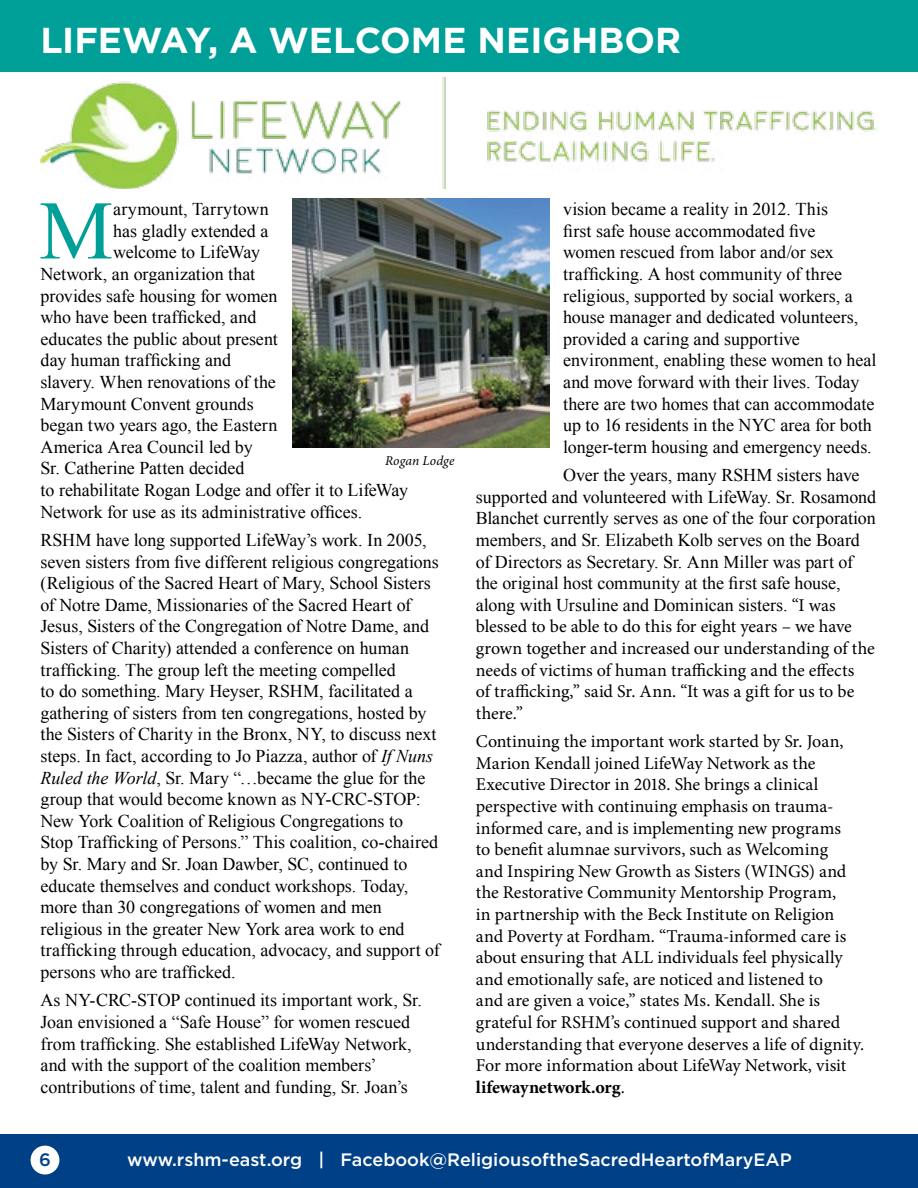
<style>
.page{position:relative;width:918px;height:1188px;background:#fff}
.page>*{position:absolute;margin:0;border:0;box-sizing:border-box;transform-origin:0 0}
.t1{font:83.25px "Times New Roman";color:#009f97}
.t2{font:700 36px "Gotham";color:#fff}
.t3{font:18px/21.6px "Times New Roman";letter-spacing:-.005em;color:#000}
.t4{font:18px/21.6px "Minion Pro";letter-spacing:-.005em;color:#000}
.t5{font:500 18px "Gotham";color:#fff}
.t6{font:18px "Times New Roman";letter-spacing:.015em;color:#000}
.t7{font:500 18px "Gotham";color:#004086}
.t8{font:italic 13.5px "Minion Pro";letter-spacing:.005em;color:#000}
.s1{font-style:italic}
.s2{font-family:"Minion Pro"}
.s3{font-weight:700}
</style>
<div class="page">
<div style="left:0;top:1134px;width:918px;height:54px;background:#004086"></div>
<div style="left:31px;top:1146px;width:28px;height:28px;background:#fff;border-radius:50%"></div>
<div style="left:0;top:0;width:918px;height:71px;background:#009f97"></div>
<img style="left:40px;top:78px;width:838px;height:111px">
<img style="left:293px;top:198px;width:257px;height:250px">
<h2 class="t2" style="left:40px;top:17px;width:642px">LIFEWAY, A WELCOME NEIGHBOR</h2>
<h1 class="t1" style="left:39px;top:175px;width:76px">M</h1>
<p class="t6" style="left:113px;top:197px;width:157px">arymount, Tarrytown</p>
<p class="t3" style="left:113px;top:220px;width:157px">has gladly extended a</p>
<p class="t3" style="left:113px;top:241px;width:149px">welcome to LifeWay</p>
<p class="t3" style="left:41px;top:263px;width:216px">Network, an organization that</p>
<p class="t3" style="left:41px;top:285px;width:239px">provides safe housing for women</p>
<p class="t3" style="left:41px;top:306px;width:217px">who have been trafficked, and</p>
<p class="t3" style="left:41px;top:328px;width:239px">educates the public about present</p>
<p class="t3" style="left:41px;top:349px;width:192px">day human trafficking and</p>
<p class="t3" style="left:41px;top:371px;width:237px">slavery. When renovations of the</p>
<p class="t3" style="left:41px;top:393px;width:215px">Marymount Convent grounds</p>
<p class="t3" style="left:41px;top:414px;width:239px">began two years ago, the Eastern</p>
<p class="t3" style="left:41px;top:436px;width:214px">America Area Council led by</p>
<p class="t3" style="left:41px;top:457px;width:206px">Sr. Catherine Patten decided</p>
<p class="t3" style="left:41px;top:479px;width:369px">to rehabilitate Rogan Lodge and offer it to LifeWay</p>
<p class="t3" style="left:41px;top:501px;width:323px">Network for use as its administrative offices.</p>
<p class="t3" style="left:41px;top:529px;width:401px">RSHM have long supported LifeWay’s work. In 2005, seven sisters from five different religious congregations (Religious of the Sacred Heart of Mary, School Sisters of Notre Dame, Missionaries of the Sacred Heart of Jesus, Sisters of the Congregation of Notre Dame, and Sisters of Charity) attended a conference on human trafficking. The group left the meeting compelled<br>to do something. Mary Heyser, RSHM, facilitated a gathering of sisters from ten congregations, hosted by the Sisters of Charity in the Bronx, NY, to discuss next steps. In fact, according to Jo Piazza, author of <span class="s1">If Nuns Ruled the World</span>, Sr. Mary “…became the glue for the group that would become known as NY-CRC-STOP:<br>New York Coalition of Religious Congregations to Stop Trafficking of Persons.” This coalition, co-chaired by Sr. Mary and Sr. Joan Dawber, SC, continued to educate themselves and conduct workshops. Today, more than 30 congregations of women and men religious in the greater New York area work to end trafficking through education, advocacy, and support of persons who are trafficked.</p>
<p class="t3" style="left:41px;top:989px;width:383px">As NY-CRC-STOP continued its important work, Sr.<br>Joan envisioned a “Safe House” for women rescued from trafficking. She established LifeWay Network, and with the support of the coalition members’ contributions of time, talent and funding, Sr. Joan’s</p>
<p class="t8" style="left:385px;top:451px;width:71px">Rogan Lodge</p>
<p class="t3" style="left:563px;top:198px;width:315px">vision became a reality in 2012. This<br>first safe house accommodated five<br>women rescued from labor and/or sex trafficking. A host community of three religious, supported by social workers, a house manager and dedicated volunteers, provided a caring and supportive environment, enabling these women to heal and move forward with their lives. Today there are two homes that can accommodate up to 16 residents in the NYC area for both longer-term housing and emergency needs.</p>
<p class="t3" style="left:476px;top:464px;width:402px;text-indent:87px">Over the years, many RSHM sisters have supported and volunteered with LifeWay. Sr. Rosamond Blanchet currently serves as one of the four corporation members, and Sr. Elizabeth Kolb serves on the Board of Directors as Secretary. Sr. Ann Miller was part of the original host community at the first safe house, along with Ursuline and Dominican sisters. <span class="s2">“I was</span></p>
<p class="t4" style="left:476px;top:616px;width:400px">blessed to be able to do this for eight years – we have grown together and increased our understanding of the needs of victims of human trafficking and the effects<br>of trafficking,” said Sr. Ann. “It was a gift for us to be there.”</p>
<p class="t4" style="left:476px;top:731px;width:390px">Continuing the important work started by Sr. Joan, Marion Kendall joined LifeWay Network as the Executive Director in 2018. She brings a clinical perspective with continuing emphasis on trauma&shy;informed care, and is implementing new programs<br>to benefit alumnae survivors, such as Welcoming<br>and Inspiring New Growth as Sisters (WINGS) and the Restorative Community Mentorship Program,<br>in partnership with the Beck Institute on Religion and Poverty at Fordham. “Trauma-informed care is about ensuring that ALL individuals feel physically and emotionally safe, are noticed and listened to<br>and are given a voice,” states Ms. Kendall. She is grateful for RSHM’s continued support and shared understanding that everyone deserves a life of dignity.<br>For more information about LifeWay Network, visit <span class="s3">lifewaynetwork.org</span>.</p>
<p class="t7" style="left:39px;top:1148px;width:13px">6</p>
<p class="t5" style="left:127px;top:1148px;width:666px">www.rshm-east.org | Facebook@ReligiousoftheSacredHeartofMaryEAP</p>
</div>
